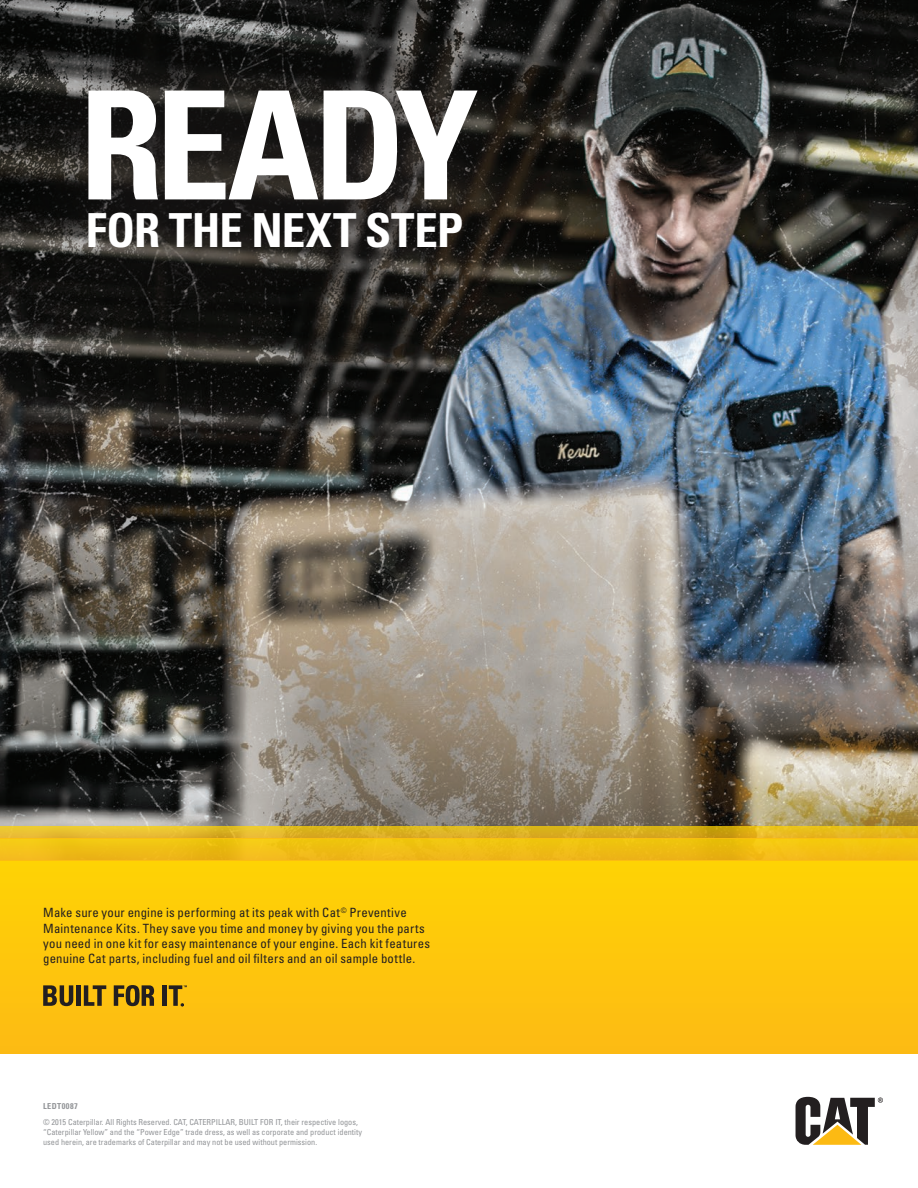
<style>
.page{position:relative;width:918px;height:1188px;background:#fff}
.page>*{position:absolute;margin:0;border:0;box-sizing:border-box;transform-origin:0 0}
.t1{font:700 condensed 150.9px "Univers";letter-spacing:-.045em;color:#fff}
.t2{font:700 condensed 46.95px "Univers";letter-spacing:-.005em;color:#fff}
.t3{font:condensed 12.75px/15.3px "Univers";letter-spacing:.015em;color:#231f20}
.t4{font:condensed 8.25px/9.9px "Univers";color:#939598}
.t5{font:700 condensed 8.25px "Univers";letter-spacing:.05em;color:#939598}
</style>
<div class="page">
<img style="left:0;top:0;width:918px;height:826px">
<svg style="left:796px;top:1097px;width:87px;height:48px"></svg>
<div style="left:0;top:860px;width:918px;height:194px;background:#fec70c"></div>
<svg style="left:0;top:838px;width:918px;height:22px;background:#f0be13"></svg>
<svg style="left:0;top:826px;width:918px;height:12px;background:#e0b623"></svg>
<div style="left:0;top:1px;width:559px;height:336px;background:#231f20;opacity:.65"></div>
<svg style="left:43px;top:985px;width:30px;height:21px"></svg>
<div style="left:76px;top:985px;width:5px;height:21px;background:#231f20"></div>
<svg style="left:84px;top:985px;width:22px;height:21px"></svg>
<svg style="left:114px;top:985px;width:40px;height:21px"></svg>
<hr style="left:163px;top:985px;width:4px;height:21px;background:#231f20">
<svg style="left:169px;top:985px;width:18px;height:22px"></svg>
<p class="t1" style="left:79px;top:53px;width:401px">READY</p>
<p class="t2" style="left:86px;top:201px;width:379px">FOR THE NEXT STEP</p>
<p class="t3" style="left:43px;top:905px;width:388px">Make sure your engine is performing at its peak with Cat<sup>©</sup> Preventive Maintenance Kits. They save you time and money by giving you the parts you need in one kit for easy maintenance of your engine. Each kit features genuine Cat parts, including fuel and oil filters and an oil sample bottle.</p>
<p class="t5" style="left:43px;top:1101px;width:36px">LEDT0087</p>
<p class="t4" style="left:43px;top:1117px;width:320px">© 2015 Caterpillar. All Rights Reserved. CAT, CATERPILLAR, BUILT FOR IT, their respective logos, “Caterpillar Yellow” and the “Power Edge” trade dress, as well as corporate and product identity used herein, are trademarks of Caterpillar and may not be used without permission.</p>
</div>
